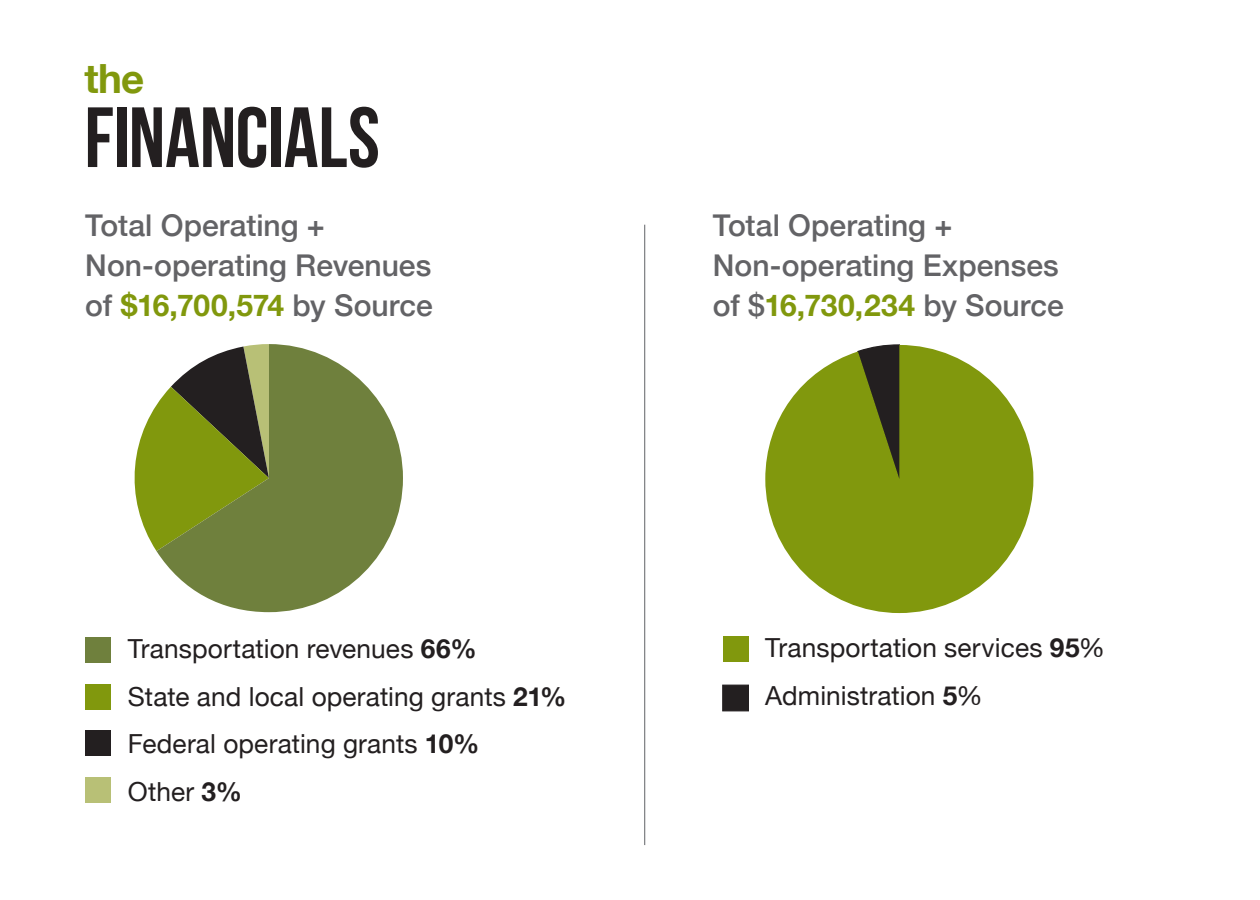
<style>
.page{position:relative;width:1260px;height:900px;background:#fff}
.page>*{position:absolute;margin:0;border:0;box-sizing:border-box;transform-origin:0 0}
.t1{font:700 85.25px "Bebas Neue";color:#231f20}
.t2{font:700 40.25px "Helvetica Neue";color:#81980d}
.t3{font:500 30px/40px "Helvetica Neue";color:#636366}
.t4{font:26.25px/47.5px "Helvetica Neue";letter-spacing:.005em;color:#231f20}
.s1{font-weight:700;color:#81980d}
.s2{font-weight:700}
</style>
<div class="page">
<div style="left:85px;top:637px;width:26px;height:26px;background:#6f803d"></div>
<div style="left:85px;top:684px;width:26px;height:25px;background:#81980d"></div>
<div style="left:85px;top:731px;width:26px;height:25px;background:#231f20"></div>
<div style="left:85px;top:777px;width:26px;height:26px;background:#b8c076"></div>
<div style="left:723px;top:636px;width:25px;height:25px;background:#81980d"></div>
<div style="left:722px;top:685px;width:27px;height:26px;background:#231f20;border:1px solid #231f20"></div>
<hr style="left:644px;top:225px;width:1px;height:620px;background:#808285">
<svg style="left:134px;top:404px;width:23px;height:147px"></svg>
<svg style="left:157px;top:344px;width:246px;height:268px;fill:#6f803d"></svg>
<svg style="left:765px;top:345px;width:268px;height:268px;fill:#81980d"></svg>
<h2 class="t2" style="left:85px;top:47px;width:61px">the</h2>
<h1 class="t1" style="left:85px;top:91px;width:297px">FINANCIALS</h1>
<p class="t3" style="left:85px;top:203px;width:349px">Total Operating +<br>Non-operating Revenues of <span class="s1">$16,700,574</span> by Source</p>
<p class="t4" style="left:128px;top:627px;width:440px">Transportation revenues <span class="s2">66%<br></span>State and local operating grants <span class="s2">21%<br></span>Federal operating grants <span class="s2">10%<br></span>Other <span class="s2">3%</span></p>
<p class="t3" style="left:713px;top:203px;width:353px">Total Operating +<br>Non-operating Expenses of $<span class="s1">16,730,234</span> by Source</p>
<p class="t4" style="left:765px;top:626px;width:341px">Transportation services <span class="s2">95</span>%<br>Administration <span class="s2">5</span>%</p>
</div>
